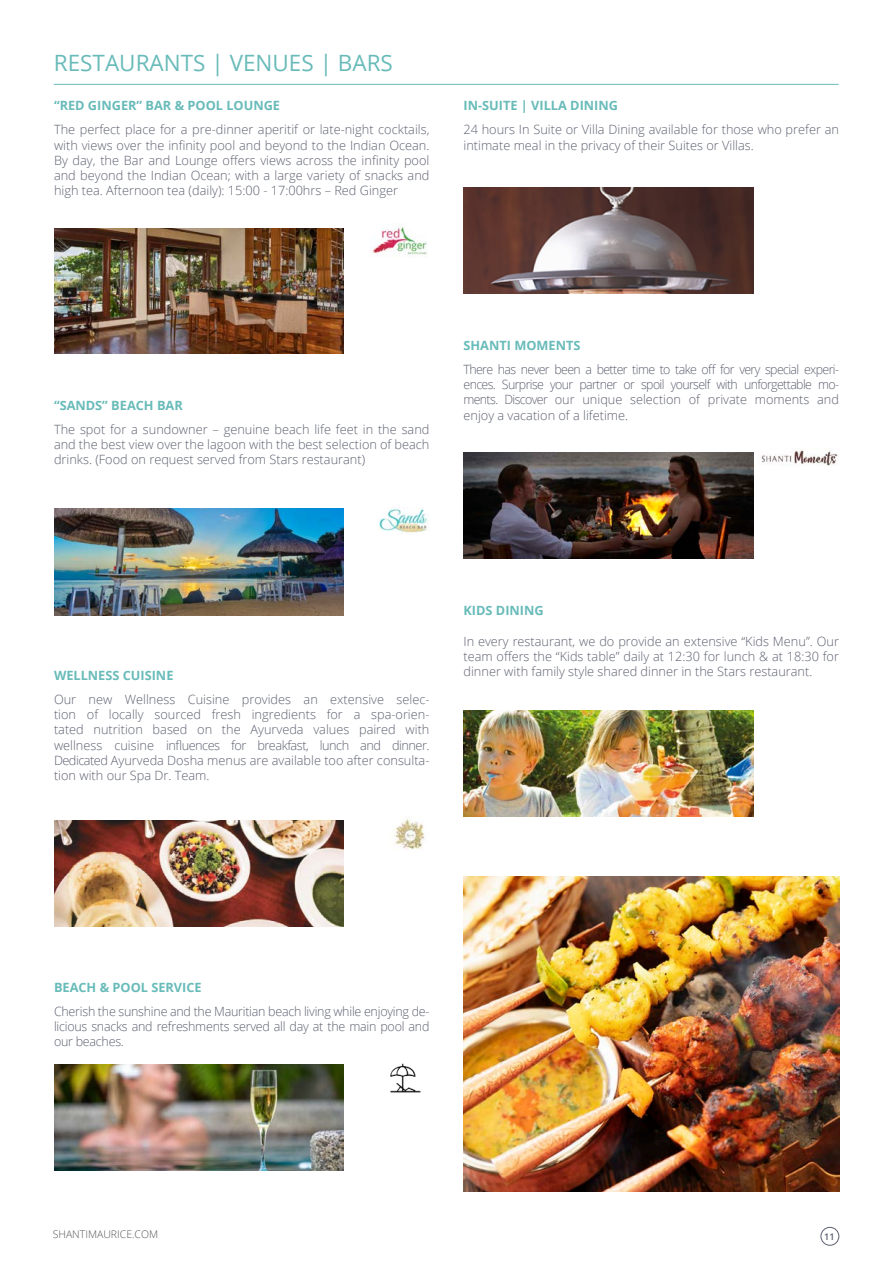
<style>
.page{position:relative;width:893px;height:1263px;background:#fff}
.page>*{position:absolute;margin:0;border:0;box-sizing:border-box;transform-origin:0 0}
.t1{font:22.5px "Open Sans";color:#68bbb9}
.t2{font:300 12.75px/15.3px "Open Sans";color:#5d6070;text-align:justify}
.t3{font:700 12.75px "Open Sans";color:#68bbb9}
.t4{font:300 10.5px "Open Sans";color:#545557}
.t5{font:600 9.15px "Open Sans";color:#5d6070}
</style>
<div class="page">
<div style="left:821px;top:1227px;width:18px;height:18px;border:1px solid #5d6070;border-radius:50%"></div>
<hr style="left:54px;top:84px;width:785px;height:1px;background:#68bbb9">
<img style="left:54px;top:229px;width:290px;height:124px">
<img style="left:54px;top:509px;width:290px;height:106px">
<img style="left:54px;top:821px;width:290px;height:106px">
<img style="left:54px;top:1064px;width:290px;height:106px">
<img style="left:463px;top:187px;width:290px;height:106px">
<img style="left:464px;top:453px;width:289px;height:106px">
<img style="left:464px;top:711px;width:289px;height:106px">
<img style="left:394px;top:818px;width:31px;height:31px">
<img style="left:390px;top:1063px;width:31px;height:30px">
<img style="left:761px;top:450px;width:77px;height:16px">
<img style="left:463px;top:876px;width:376px;height:315px">
<img style="left:372px;top:224px;width:55px;height:34px">
<img style="left:377px;top:507px;width:51px;height:26px">
<h1 class="t1" style="left:54px;top:48px;width:341px">RESTAURANTS | VENUES | BARS</h1>
<p class="t3" style="left:54px;top:97px;width:228px">“RED GINGER” BAR &amp; POOL LOUNGE</p>
<p class="t2" style="left:54px;top:122px;width:377px">The perfect place for a pre-dinner aperitif or late-night cocktails, with views over the infinity pool and beyond to the Indian Ocean.<br>By day, the Bar and Lounge offers views across the infinity pool and beyond the Indian Ocean; with a large variety of snacks and high tea. Afternoon tea (daily): 15:00 - 17:00hrs – Red Ginger</p>
<p class="t3" style="left:463px;top:97px;width:156px">IN-SUITE | VILLA DINING</p>
<p class="t2" style="left:463px;top:122px;width:377px">24 hours In Suite or Villa Dining available for those who prefer an intimate meal in the privacy of their Suites or Villas.</p>
<p class="t3" style="left:54px;top:396px;width:130px">“SANDS” BEACH BAR</p>
<p class="t2" style="left:54px;top:421px;width:377px">The spot for a sundowner – genuine beach life feet in the sand and the best view over the lagoon with the best selection of beach drinks. (Food on request served from Stars restaurant)</p>
<p class="t3" style="left:463px;top:336px;width:118px">SHANTI MOMENTS</p>
<p class="t2" style="left:463px;top:361px;width:377px">There has never been a better time to take off for very special experi&shy;ences. Surprise your partner or spoil yourself with unforgettable mo&shy;ments. Discover our unique selection of private moments and enjoy a vacation of a lifetime.</p>
<p class="t3" style="left:54px;top:666px;width:121px">WELLNESS CUISINE</p>
<p class="t2" style="left:54px;top:691px;width:377px">Our new Wellness Cuisine provides an extensive selec&shy;tion of locally sourced fresh ingredients for a spa-orien&shy;tated nutrition based on the Ayurveda values paired with wellness cuisine influences for breakfast, lunch and dinner.<br>Dedicated Ayurveda Dosha menus are available too after consulta&shy;tion with our Spa Dr. Team.</p>
<p class="t3" style="left:463px;top:602px;width:82px">KIDS DINING</p>
<p class="t2" style="left:463px;top:633px;width:377px">In every restaurant, we do provide an extensive “Kids Menu”. Our team offers the “Kids table” daily at 12:30 for lunch &amp; at 18:30 for dinner with family style shared dinner in the Stars restaurant.</p>
<p class="t3" style="left:54px;top:978px;width:149px">BEACH &amp; POOL SERVICE</p>
<p class="t2" style="left:54px;top:1003px;width:377px">Cherish the sunshine and the Mauritian beach living while enjoying de&shy;licious snacks and refreshments served all day at the main pool and our beaches.</p>
<p class="t4" style="left:53px;top:1226px;width:107px">SHANTIMAURICE.COM</p>
<p class="t5" style="left:824px;top:1230px;width:12px">11</p>
</div>
